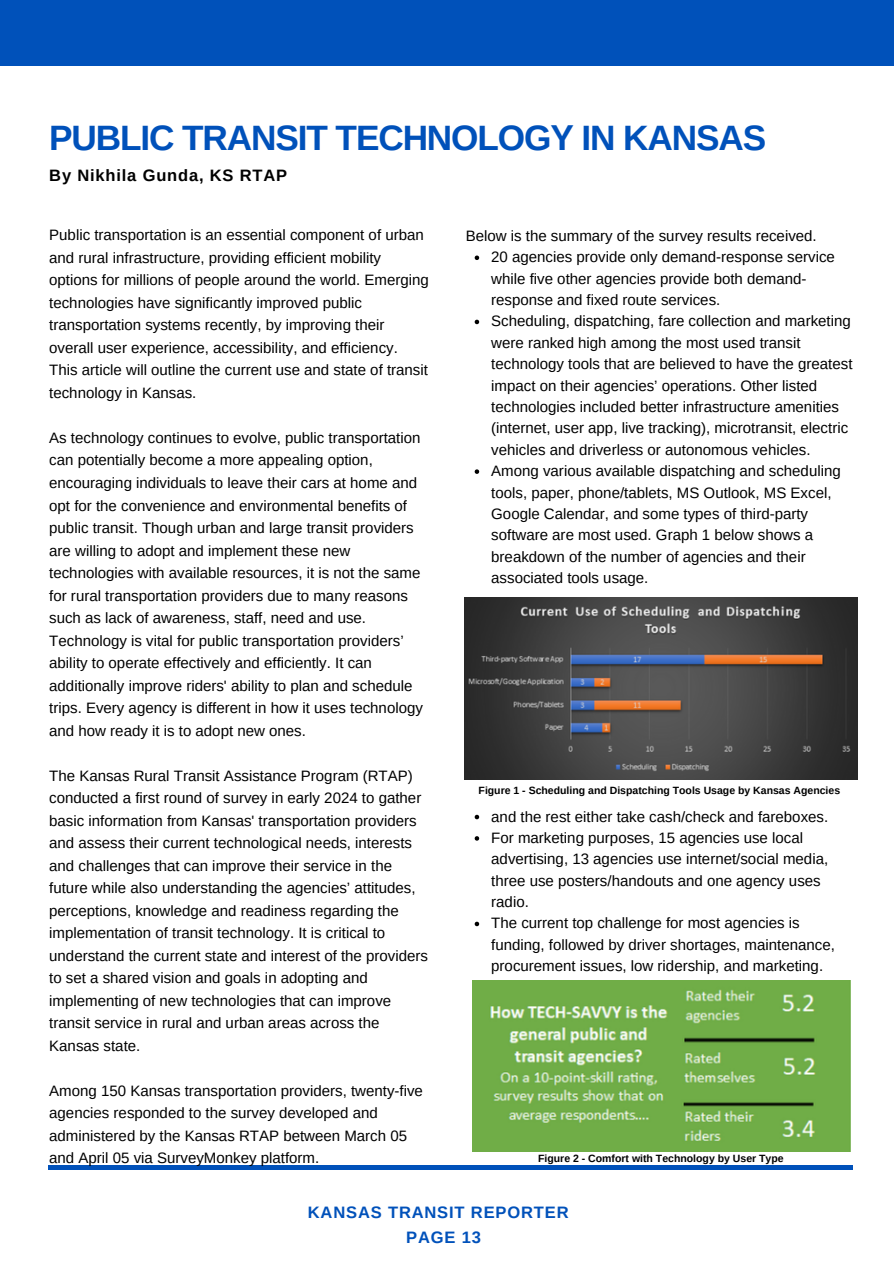
<style>
.page{position:relative;width:894px;height:1264px;background:#fff}
.page>*{position:absolute;margin:0;border:0;box-sizing:border-box;transform-origin:0 0}
.t1{font:700 35.25px "Arimo";letter-spacing:-.03em;color:#0051ba}
.t2{font:700 16.5px/24.8px "Arimo";letter-spacing:.05em;color:#0051ba}
.t3{font:700 16.5px "Arimo";letter-spacing:.05em;color:#000}
.t4{font:15px/22.5px "Arimo";color:#000}
.t5{font:700 10.5px "Arimo";color:#000}
</style>
<div class="page">
<hr style="left:49px;top:1165px;width:803px;height:3px;background:#0051ba">
<div style="left:0;top:0;width:893px;height:66px;background:#0051ba"></div>
<img style="left:464px;top:598px;width:393px;height:181px">
<img style="left:472px;top:980px;width:378px;height:171px">
<svg style="left:474px;top:255px;width:5px;height:5px"></svg>
<svg style="left:474px;top:320px;width:5px;height:4px"></svg>
<svg style="left:474px;top:469px;width:5px;height:5px"></svg>
<svg style="left:474px;top:814px;width:5px;height:5px"></svg>
<svg style="left:474px;top:836px;width:5px;height:4px"></svg>
<svg style="left:474px;top:921px;width:5px;height:5px"></svg>
<h4 class="t1" style="left:49px;top:118px;width:718px">PUBLIC TRANSIT TECHNOLOGY IN KANSAS</h4>
<p class="t3" style="left:49px;top:166px;width:239px">By Nikhila Gunda, KS RTAP</p>
<p class="t4" style="left:49px;top:224px;width:381px">Public transportation is an essential component of urban and rural infrastructure, providing efficient mobility options for millions of people around the world. Emerging technologies have significantly improved public transportation systems recently, by improving their overall user experience, accessibility, and efficiency.<br>This article will outline the current use and state of transit technology in Kansas.</p>
<p class="t4" style="left:49px;top:426px;width:375px">As technology continues to evolve, public transportation can potentially become a more appealing option, encouraging individuals to leave their cars at home and opt for the convenience and environmental benefits of public transit. Though urban and large transit providers are willing to adopt and implement these new technologies with available resources, it is not the same for rural transportation providers due to many reasons such as lack of awareness, staff, need and use.<br>Technology is vital for public transportation providers’ ability to operate effectively and efficiently. It can additionally improve riders' ability to plan and schedule trips. Every agency is different in how it uses technology and how ready it is to adopt new ones.</p>
<p class="t4" style="left:49px;top:764px;width:380px">The Kansas Rural Transit Assistance Program (RTAP) conducted a first round of survey in early 2024 to gather basic information from Kansas' transportation providers and assess their current technological needs, interests and challenges that can improve their service in the future while also understanding the agencies’ attitudes, perceptions, knowledge and readiness regarding the implementation of transit technology. It is critical to understand the current state and interest of the providers to set a shared vision and goals in adopting and implementing of new technologies that can improve transit service in rural and urban areas across the Kansas state.</p>
<p class="t4" style="left:49px;top:1079px;width:375px">Among 150 Kansas transportation providers, twenty-five agencies responded to the survey developed and administered by the Kansas RTAP between March 05 and April 05 via SurveyMonkey platform.</p>
<h4 class="t4" style="left:465px;top:224px;width:352px">Below is the summary of the survey results received.</h4>
<h4 class="t4" style="left:491px;top:246px;width:345px;line-height:21.3px">20 agencies provide only demand-response service while five other agencies provide both demand&shy;response and fixed route services.</h4>
<h4 class="t4" style="left:491px;top:310px;width:362px;line-height:21.3px">Scheduling, dispatching, fare collection and marketing were ranked high among the most used transit technology tools that are believed to have the greatest impact on their agencies’ operations. Other listed technologies included better infrastructure amenities (internet, user app, live tracking), microtransit, electric vehicles and driverless or autonomous vehicles.</h4>
<h4 class="t4" style="left:491px;top:460px;width:351px;line-height:21.3px">Among various available dispatching and scheduling tools, paper, phone/tablets, MS Outlook, MS Excel, Google Calendar, and some types of third-party software are most used. Graph 1 below shows a breakdown of the number of agencies and their associated tools usage.</h4>
<p class="t5" style="left:478px;top:784px;width:363px">Figure 1 - Scheduling and Dispatching Tools Usage by Kansas Agencies</p>
<p class="t4" style="left:491px;top:805px;width:338px">and the rest either take cash/check and fareboxes.</p>
<p class="t4" style="left:491px;top:827px;width:338px;line-height:21.3px">For marketing purposes, 15 agencies use local advertising, 13 agencies use internet/social media, three use posters/handouts and one agency uses radio.</p>
<p class="t4" style="left:491px;top:912px;width:345px;line-height:21.3px">The current top challenge for most agencies is funding, followed by driver shortages, maintenance, procurement issues, low ridership, and marketing.</p>
<p class="t5" style="left:538px;top:1152px;width:247px">Figure 2 - Comfort with Technology by User Type</p>
<h3 class="t2" style="left:406px;top:1199px;width:164px;text-indent:-98px">KANSAS TRANSIT REPORTER<br>PAGE 13</h3>
</div>
